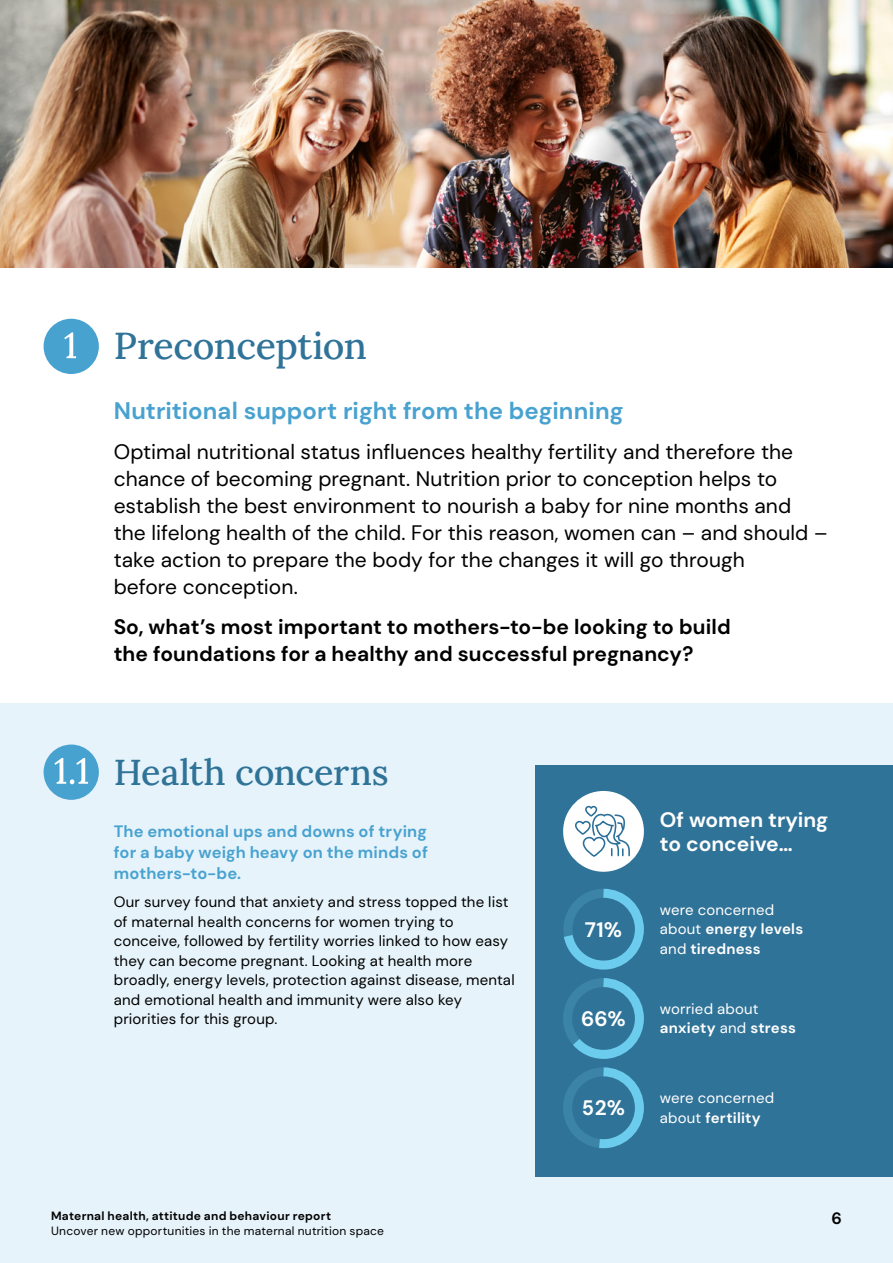
<style>
.page{position:relative;width:893px;height:1263px;background:#fff}
.page>*{position:absolute;margin:0;border:0;box-sizing:border-box;transform-origin:0 0}
.t1{font:500 37.5px "Lora";letter-spacing:-.015em;color:#307398}
.t2{font:500 36px "Lora";letter-spacing:-.01em;color:#307398}
.t3{font:700 24px "DM Sans";color:#48a2d0}
.t4{font:21px/27px "DM Sans";color:#000}
.t5{font:700 21px/27px "DM Sans";letter-spacing:.005em;color:#000}
.t6{font:700 21px/24px "DM Sans";color:#fff}
.t7{font:700 16.5px/21px "DM Sans";letter-spacing:.01em;color:#48a2d0;text-align:justify}
.t8{font:700 16.5px "DM Sans";color:#000}
.t9{font:15px/19.5px "DM Sans";letter-spacing:.01em;color:#000}
.t10{font:15px/19.5px "DM Sans";letter-spacing:.01em;color:#fff}
.t11{font:12px "DM Sans";letter-spacing:.02em;color:#000}
.t12{font:700 12px "DM Sans";letter-spacing:.025em;color:#000}
.s1{font-weight:700}
</style>
<div class="page">
<div style="left:0;top:703px;width:893px;height:560px;background:#e6f3fa"></div>
<img style="left:0;top:0;width:893px;height:267px">
<div style="left:535px;top:765px;width:358px;height:412px;background:#307398"></div>
<div style="left:563px;top:791px;width:81px;height:81px;background:#fff;border-radius:50%"></div>
<svg style="left:575px;top:805px;width:55px;height:52px"></svg>
<div style="left:44px;top:319px;width:55px;height:55px;background:#48a2d0;border-radius:50%"></div>
<svg style="left:563px;top:888px;width:81px;height:261px"></svg>
<svg style="left:64px;top:332px;width:12px;height:26px"></svg>
<div style="left:44px;top:744px;width:55px;height:56px;background:#48a2d0;border-radius:50%"></div>
<svg style="left:54px;top:758px;width:34px;height:26px"></svg>
<h1 class="t1" style="left:114px;top:317px;width:255px">Preconception</h1>
<p class="t3" style="left:114px;top:396px;width:511px">Nutritional support right from the beginning</p>
<p class="t4" style="left:114px;top:438px;width:715px">Optimal nutritional status influences healthy fertility and therefore the chance of becoming pregnant. Nutrition prior to conception helps to establish the best environment to nourish a baby for nine months and the lifelong health of the child. For this reason, women can – and should – take action to prepare the body for the changes it will go through<br>before conception.</p>
<p class="t5" style="left:114px;top:613px;width:618px">So, what’s most important to mothers-to-be looking to build the foundations for a healthy and successful pregnancy?</p>
<h2 class="t2" style="left:114px;top:744px;width:276px">Health concerns</h2>
<p class="t7" style="left:114px;top:821px;width:316px">The emotional ups and downs of trying for a baby weigh heavy on the minds of mothers-to-be.</p>
<p class="t9" style="left:114px;top:892px;width:402px">Our survey found that anxiety and stress topped the list of maternal health concerns for women trying to conceive, followed by fertility worries linked to how easy they can become pregnant. Looking at health more broadly, energy levels, protection against disease, mental and emotional health and immunity were also key priorities for this group.</p>
<p class="t6" style="left:585px;top:917px;width:39px">71%</p>
<p class="t6" style="left:581px;top:1006px;width:46px">66%</p>
<p class="t6" style="left:582px;top:1096px;width:45px">52%</p>
<p class="t6" style="left:660px;top:807px;width:170px">Of women trying to conceive…</p>
<p class="t10" style="left:660px;top:900px;width:145px">were concerned about <span class="s1">energy levels </span>and <span class="s1">tiredness</span></p>
<p class="t10" style="left:660px;top:999px;width:138px">worried about <span class="s1">anxiety</span> and <span class="s1">stress</span></p>
<p class="t10" style="left:660px;top:1088px;width:116px">were concerned about <span class="s1">fertility</span></p>
<p class="t12" style="left:51px;top:1208px;width:282px">Maternal health, attitude and behaviour report</p>
<p class="t8" style="left:831px;top:1208px;width:12px">6</p>
<p class="t11" style="left:51px;top:1223px;width:335px">Uncover new opportunities in the maternal nutrition space</p>
</div>
